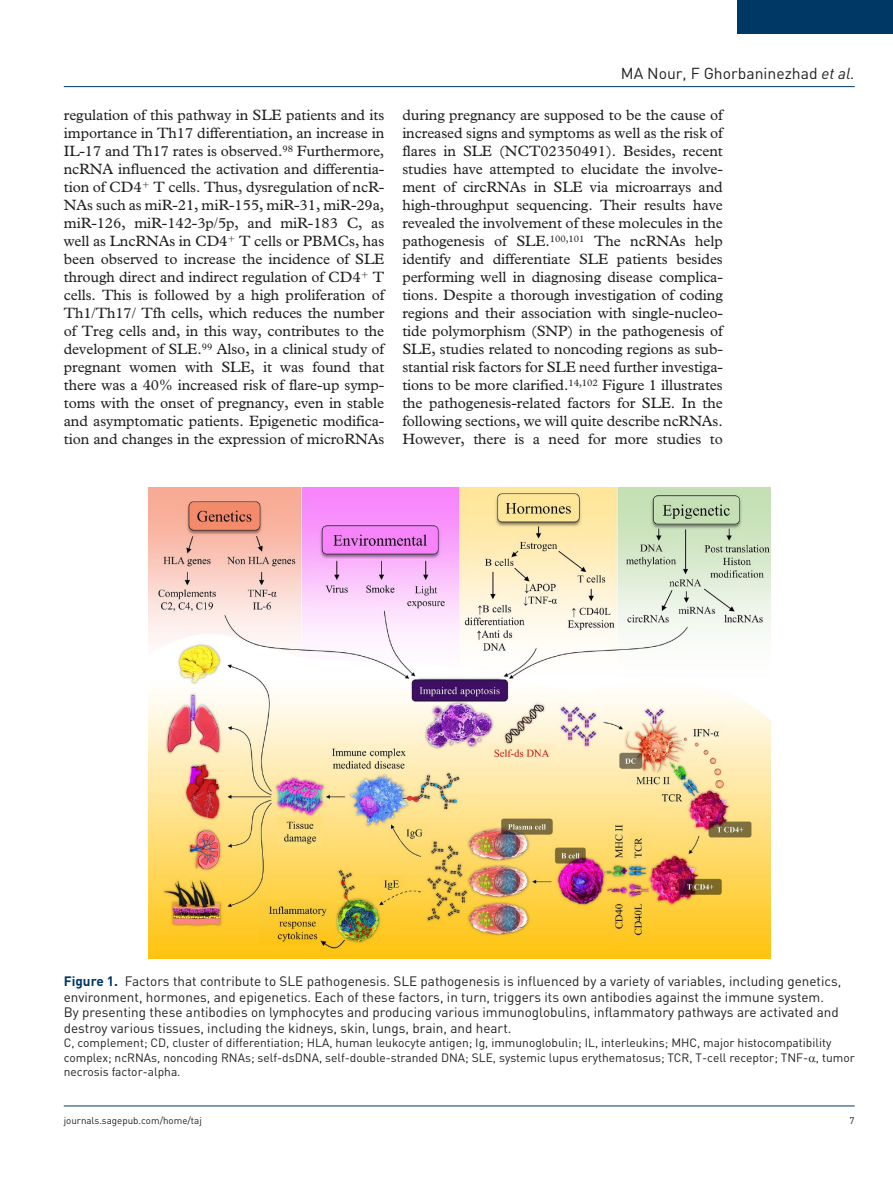
<style>
.page{position:relative;width:893px;height:1191px;background:#fff}
.page>*{position:absolute;margin:0;border:0;box-sizing:border-box;transform-origin:0 0}
.t1{font:15.75px "DIN";color:#231f20}
.t2{font:15px/18px "Plantin Std";letter-spacing:-.005em;color:#231f20;text-align:justify}
.t3{font:13.5px/15.8px "DIN";color:#231f20}
.t4{font:12px/14.2px "DIN";color:#231f20}
.t5{font:9.75px "DIN";color:#231f20}
.s1{font-style:italic}
.s2{font-weight:700;color:#003865}
</style>
<div class="page">
<hr style="left:64px;top:86px;width:791px;height:1px;background:#003865">
<hr style="left:64px;top:1105px;width:791px;height:1px;background:#003865">
<div style="left:738px;top:0;width:155px;height:34px;background:#003865"></div>
<img style="left:148px;top:488px;width:622px;height:470px">
<p class="t1" style="left:621px;top:63px;width:235px">MA Nour, F Ghorbaninezhad <span class="s1">et al.</span></p>
<p class="t2" style="left:64px;top:106px;width:322px">regulation of this pathway in SLE patients and its importance in Th17 differentiation, an increase in IL-17 and Th17 rates is observed.<sup>98</sup> Furthermore, ncRNA influenced the activation and differentia&shy;tion of CD4 T cells. Thus, dysregulation of ncR-NAs such as miR-21, miR-155, miR-31, miR-29a, miR-126, miR-142-3p/5p, and miR-183 C, as well as LncRNAs in CD4 T cells or PBMCs, has been observed to increase the incidence of SLE through direct and indirect regulation of CD4 T cells. This is followed by a high proliferation of Th1/Th17/ Tfh cells, which reduces the number of Treg cells and, in this way, contributes to the development of SLE.<sup>99</sup> Also, in a clinical study of pregnant women with SLE, it was found that there was a 40% increased risk of flare-up symp&shy;toms with the onset of pregnancy, even in stable and asymptomatic patients. Epigenetic modifica&shy;tion and changes in the expression of microRNAs</p>
<p class="t2" style="left:402px;top:106px;width:322px">during pregnancy are supposed to be the cause of increased signs and symptoms as well as the risk of flares in SLE (NCT02350491). Besides, recent studies have attempted to elucidate the involve&shy;ment of circRNAs in SLE via microarrays and high-throughput sequencing. Their results have revealed the involvement of these molecules in the pathogenesis of SLE.<sup>100,101</sup> The ncRNAs help identify and differentiate SLE patients besides performing well in diagnosing disease complica&shy;tions. Despite a thorough investigation of coding regions and their association with single-nucleo&shy;tide polymorphism (SNP) in the pathogenesis of SLE, studies related to noncoding regions as sub&shy;stantial risk factors for SLE need further investiga&shy;tions to be more clarified.<sup>14,102</sup> Figure 1 illustrates the pathogenesis-related factors for SLE. In the following sections, we will quite describe ncRNAs.<br>However, there is a need for more studies to</p>
<p class="t3" style="left:64px;top:972px;width:779px"><span class="s2">Figure 1.</span> Factors that contribute to SLE pathogenesis. SLE pathogenesis is influenced by a variety of variables, including genetics, environment, hormones, and epigenetics. Each of these factors, in turn, triggers its own antibodies against the immune system.<br>By presenting these antibodies on lymphocytes and producing various immunoglobulins, inflammatory pathways are activated and destroy various tissues, including the kidneys, skin, lungs, brain, and heart.</p>
<p class="t4" style="left:64px;top:1035px;width:792px">C, complement; CD, cluster of differentiation; HLA, human leukocyte antigen; Ig, immunoglobulin; IL, interleukins; MHC, major histocompatibility complex; ncRNAs, noncoding RNAs; self-dsDNA, self-double-stranded DNA; SLE, systemic lupus erythematosus; TCR, T-cell receptor; TNF- , tumor necrosis factor-alpha.</p>
<p class="t5" style="left:64px;top:1114px;width:140px">journals.sagepub.com/home/taj</p>
<p class="t5" style="left:850px;top:1114px;width:7px">7</p>
</div>
